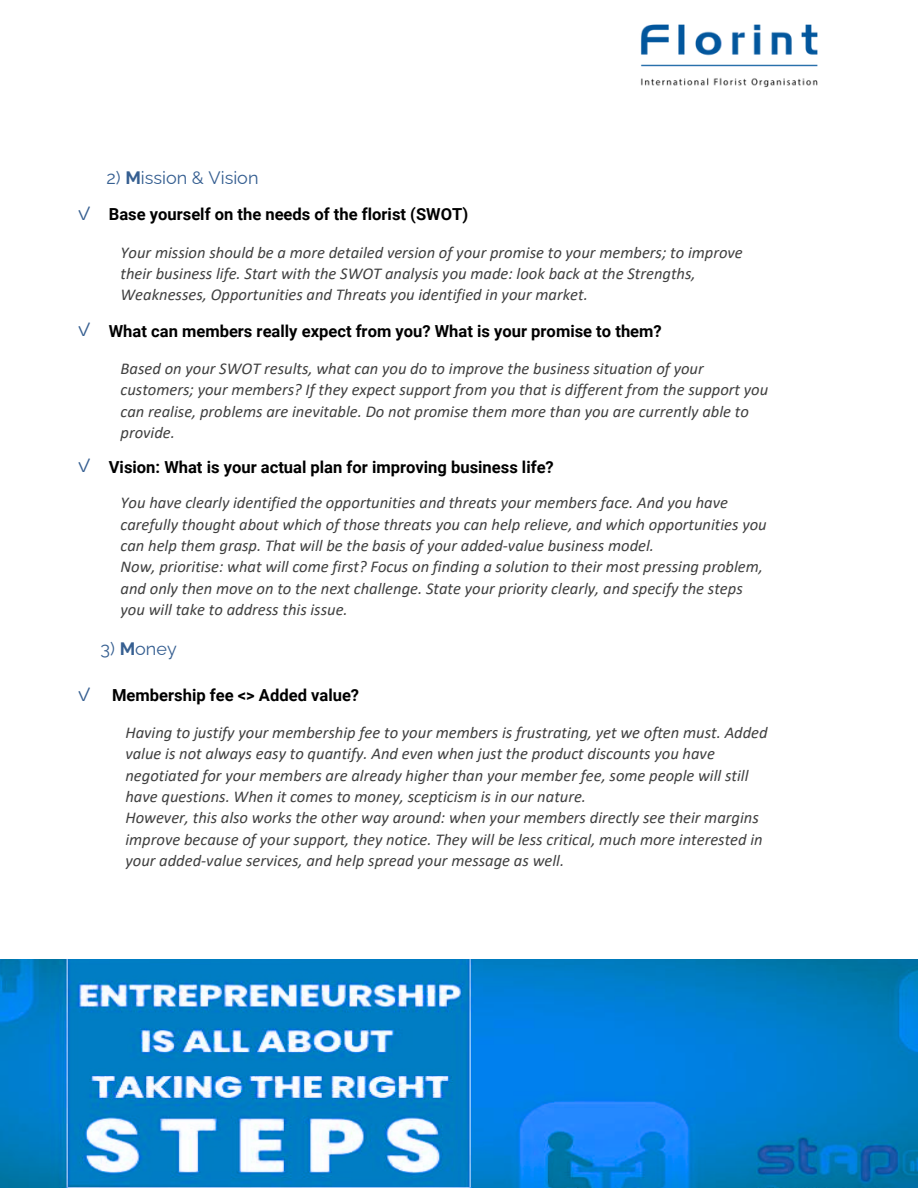
<style>
.page{position:relative;width:918px;height:1188px;background:#fff}
.page>*{position:absolute;margin:0;border:0;box-sizing:border-box;transform-origin:0 0}
.t1{font:19.5px "IBM Plex Sans Cond";color:#365f91}
.t2{font:18px "Raleway";color:#365f91}
.t3{font:italic 16.5px/21.3px "Calibri";color:#404040}
.t4{font:700 16.5px "Roboto";color:#000}
.s1{font-weight:700}
</style>
<div class="page">
<img style="left:640px;top:24px;width:178px;height:64px">
<img style="left:0;top:960px;width:918px;height:228px">
<p class="t2" style="left:107px;top:167px;width:153px">2) <span class="s1">M</span>ission &amp; Vision</p>
<p class="t1" style="left:77px;top:200px;width:17px">✓</p>
<h1 class="t4" style="left:109px;top:205px;width:361px">Base yourself on the needs of the florist (SWOT)</h1>
<p class="t3" style="left:121px;top:243px;width:624px">Your mission should be a more detailed version of your promise to your members; to improve their business life. Start with the SWOT analysis you made: look back at the Strengths,<br>Weaknesses, Opportunities and Threats you identified in your market.</p>
<p class="t1" style="left:77px;top:316px;width:17px">✓</p>
<p class="t4" style="left:109px;top:321px;width:554px">What can members really expect from you? What is your promise to them?</p>
<h1 class="t3" style="left:121px;top:359px;width:649px">Based on your SWOT results, what can you do to improve the business situation of your customers; your members? If they expect support from you that is different from the support you can realise, problems are inevitable. Do not promise them more than you are currently able to provide.</h1>
<p class="t1" style="left:77px;top:452px;width:17px">✓</p>
<p class="t4" style="left:109px;top:457px;width:447px">Vision: What is your actual plan for improving business life?</p>
<p class="t3" style="left:121px;top:494px;width:648px">You have clearly identified the opportunities and threats your members face. And you have carefully thought about which of those threats you can help relieve, and which opportunities you can help them grasp. That will be the basis of your added-value business model.</p>
<p class="t3" style="left:121px;top:558px;width:644px">Now, prioritise: what will come first? Focus on finding a solution to their most pressing problem,</p>
<h1 class="t3" style="left:121px;top:579px;width:624px">and only then move on to the next challenge. State your priority clearly, and specify the steps</h1>
<p class="t3" style="left:121px;top:600px;width:229px">you will take to address this issue.</p>
<p class="t2" style="left:101px;top:638px;width:78px">3) <span class="s1">M</span>oney</p>
<p class="t1" style="left:77px;top:681px;width:17px">✓</p>
<p class="t4" style="left:112px;top:686px;width:249px">Membership fee &lt;&gt; Added value?</p>
<p class="t3" style="left:125px;top:723px;width:644px">Having to justify your membership fee to your members is frustrating, yet we often must. Added value is not always easy to quantify. And even when just the product discounts you have negotiated for your members are already higher than your member fee, some people will still have questions. When it comes to money, scepticism is in our nature.</p>
<p class="t3" style="left:125px;top:809px;width:635px">However, this also works the other way around: when your members directly see their margins</p>
<p class="t3" style="left:125px;top:830px;width:639px">improve because of your support, they notice. They will be less critical, much more interested in</p>
<p class="t3" style="left:125px;top:851px;width:440px">your added-value services, and help spread your message as well.</p>
</div>
